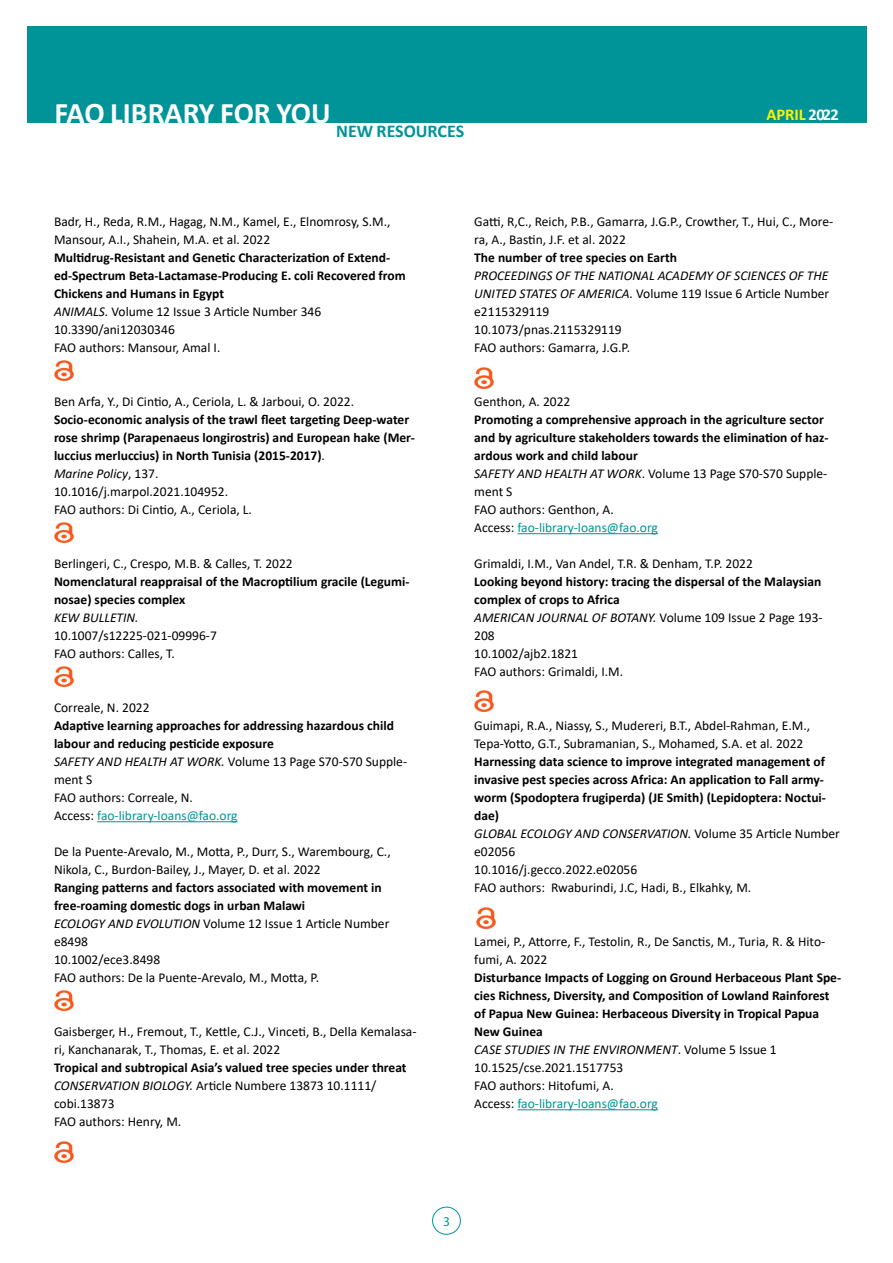
<style>
.page{position:relative;width:893px;height:1263px;background:#fff}
.page>*{position:absolute;margin:0;border:0;box-sizing:border-box;transform-origin:0 0}
.t1{font:700 30px "Calibri";color:#fff}
.t2{font:700 18px "Calibri";color:#009499}
.t3{font:700 16.5px "Calibri";letter-spacing:-.005em;color:#fff200}
.t4{font:700 13.5px/18px "Calibri";color:#000}
.t5{font:13.5px/18px "Calibri";color:#000}
.t6{font:italic 13.5px "Calibri";color:#000}
.t7{font:13.5px "Myriad Pro";color:#009499}
.s1{color:#fff}
.s2{font-weight:400;font-style:italic}
.s3{font-weight:400}
.s4{font-weight:400;color:#009499}
.s5{font-weight:700}
.s6{font-style:italic}
</style>
<div class="page">
<div style="left:27px;top:26px;width:839px;height:97px;background:#009499"></div>
<div style="left:432px;top:1207px;width:29px;height:28px;border:1px solid #009499;border-radius:50%"></div>
<hr style="left:97px;top:821px;width:141px;height:1px;background:#009499">
<hr style="left:517px;top:533px;width:141px;height:1px;background:#009499">
<hr style="left:517px;top:1109px;width:141px;height:1px;background:#009499">
<img style="left:54px;top:666px;width:19px;height:21px">
<img style="left:474px;top:368px;width:19px;height:20px">
<img style="left:54px;top:1142px;width:19px;height:20px">
<img style="left:54px;top:990px;width:19px;height:21px">
<img style="left:474px;top:690px;width:19px;height:21px">
<img style="left:476px;top:908px;width:19px;height:20px">
<img style="left:54px;top:360px;width:19px;height:21px">
<img style="left:54px;top:522px;width:19px;height:21px">
<h1 class="t1" style="left:55px;top:92px;width:278px">FAO LIBRARY FOR YOU</h1>
<h2 class="t2" style="left:336px;top:118px;width:129px">NEW RESOURCES</h2>
<p class="t3" style="left:766px;top:103px;width:74px">APRIL <span class="s1">2022</span></p>
<p class="t5" style="left:54px;top:212px;width:338px">Badr, H., Reda, R.M., Hagag, N.M., Kamel, E., Elnomrosy, S.M.,<br>Mansour, A.I., Shahein, M.A. et al. 2022</p>
<p class="t4" style="left:54px;top:248px;width:353px">Multidrug-Resistant and Genetic Characterization of Extend&shy;ed-Spectrum Beta-Lactamase-Producing E. coli Recovered from Chickens and Humans in Egypt<br><span class="s2">ANIMALS.</span> <span class="s3">Volume 12 Issue 3 Article Number 346<br>10.3390/ani12030346<br>FAO authors: Mansour, Amal I.</span></p>
<p class="t5" style="left:54px;top:392px;width:302px">Ben Arfa, Y., Di Cintio, A., Ceriola, L. &amp; Jarboui, O. 2022.</p>
<p class="t4" style="left:54px;top:410px;width:362px">Socio-economic analysis of the trawl fleet targeting Deep-water rose shrimp (Parapenaeus longirostris) and European hake (Mer&shy;luccius merluccius) in North Tunisia (2015-2017)<span class="s3">.<br></span><span class="s2">Marine Policy</span><span class="s3">, 137.<br>10.1016/j.marpol.2021.104952.<br>FAO authors: Di Cintio, A., Ceriola, L.</span></p>
<p class="t5" style="left:54px;top:554px;width:240px">Berlingeri, C., Crespo, M.B. &amp; Calles, T. 2022</p>
<p class="t4" style="left:54px;top:572px;width:357px">Nomenclatural reappraisal of the Macroptilium gracile (Legumi&shy;nosae) species complex</p>
<p class="t6" style="left:54px;top:608px;width:86px">KEW BULLETIN.</p>
<p class="t5" style="left:54px;top:626px;width:164px">10.1007/s12225-021-09996-7<br>FAO authors: Calles, T.</p>
<p class="t5" style="left:54px;top:698px;width:97px">Correale, N. 2022</p>
<p class="t4" style="left:54px;top:716px;width:355px">Adaptive learning approaches for addressing hazardous child labour and reducing pesticide exposure<br><span class="s2">SAFETY AND HEALTH AT WORK.</span> <span class="s3">Volume 13 Page S70-S70 Supple&shy;ment S<br>FAO authors: Correale, N.<br>Access:</span> <span class="s4">fao-library-loans@fao.org</span></p>
<p class="t5" style="left:54px;top:842px;width:338px">De la Puente-Arevalo, M., Motta, P., Durr, S., Warembourg, C.,<br>Nikola, C., Burdon-Bailey, J., Mayer, D. et al. 2022</p>
<p class="t5" style="left:54px;top:878px;width:337px"><span class="s5">Ranging patterns and factors associated with movement in free-roaming domestic dogs in urban Malawi<br></span><span class="s6">ECOLOGY AND EVOLUTION</span> Volume 12 Issue 1 Article Number e8498<br>10.1002/ece3.8498<br>FAO authors: De la Puente-Arevalo, M., Motta, P.</p>
<p class="t5" style="left:54px;top:1022px;width:364px">Gaisberger, H., Fremout, T., Kettle, C.J., Vinceti, B., Della Kemalasa&shy;ri, Kanchanarak, T., Thomas, E. et al. 2022</p>
<p class="t4" style="left:54px;top:1058px;width:354px">Tropical and subtropical Asia’s valued tree species under threat <span class="s2">CONSERVATION BIOLOGY.</span> <span class="s3">Article Numbere 13873 10.1111/ cobi.13873<br>FAO authors: Henry, M.</span></p>
<p class="t5" style="left:474px;top:212px;width:361px">Gatti, R,C., Reich, P.B., Gamarra, J.G.P., Crowther, T., Hui, C., More&shy;ra, A., Bastin, J.F. et al. 2022</p>
<p class="t4" style="left:474px;top:248px;width:204px">The number of tree species on Earth</p>
<p class="t5" style="left:474px;top:266px;width:356px"><span class="s6">PROCEEDINGS OF THE NATIONAL ACADEMY OF SCIENCES OF THE UNITED STATES OF AMERICA.</span> Volume 119 Issue 6 Article Number e2115329119<br>10.1073/pnas.2115329119<br>FAO authors: Gamarra, J.G.P.</p>
<p class="t5" style="left:474px;top:392px;width:98px">Genthon, A. 2022</p>
<p class="t4" style="left:474px;top:410px;width:356px">Promoting a comprehensive approach in the agriculture sector and by agriculture stakeholders towards the elimination of haz&shy;ardous work and child labour<br><span class="s2">SAFETY AND HEALTH AT WORK</span><span class="s3">. Volume 13 Page S70-S70 Supple&shy;ment S<br>FAO authors: Genthon, A.<br>Access:</span> <span class="s4">fao-library-loans@fao.org</span></p>
<p class="t5" style="left:474px;top:554px;width:280px">Grimaldi, I.M., Van Andel, T.R. &amp; Denham, T.P. 2022</p>
<p class="t4" style="left:474px;top:572px;width:350px">Looking beyond history: tracing the dispersal of the Malaysian complex of crops to Africa<br><span class="s2">AMERICAN JOURNAL OF BOTANY.</span> <span class="s3">Volume 109 Issue 2 Page 193-<br>208<br>10.1002/ajb2.1821<br>FAO authors: Grimaldi, I.M.</span></p>
<p class="t5" style="left:474px;top:716px;width:337px">Guimapi, R.A., Niassy, S., Mudereri, B.T., Abdel-Rahman, E.M.,<br>Tepa-Yotto, G.T., Subramanian, S., Mohamed, S.A. et al. 2022</p>
<p class="t4" style="left:474px;top:752px;width:367px">Harnessing data science to improve integrated management of invasive pest species across Africa: An application to Fall army&shy;worm (Spodoptera frugiperda) (JE Smith) (Lepidoptera: Noctui&shy;dae)<br><span class="s2">GLOBAL ECOLOGY AND CONSERVATION.</span> <span class="s3">Volume 35 Article Number e02056<br>10.1016/j.gecco.2022.e02056<br>FAO authors: Rwaburindi, J.C, Hadi, B., Elkahky, M.</span></p>
<p class="t5" style="left:474px;top:932px;width:352px">Lamei, P., Attorre, F., Testolin, R., De Sanctis, M., Turia, R. &amp; Hito&shy;fumi, A. 2022</p>
<p class="t4" style="left:474px;top:968px;width:368px">Disturbance Impacts of Logging on Ground Herbaceous Plant Spe&shy;cies Richness, Diversity, and Composition of Lowland Rainforest of Papua New Guinea: Herbaceous Diversity in Tropical Papua New Guinea<br><span class="s2">CASE STUDIES IN THE ENVIRONMENT</span><span class="s3">. Volume 5 Issue 1<br>10.1525/cse.2021.1517753<br>FAO authors: Hitofumi, A.<br>Access:</span> <span class="s4">fao-library-loans@fao.org</span></p>
<p class="t7" style="left:443px;top:1213px;width:8px">3</p>
</div>
